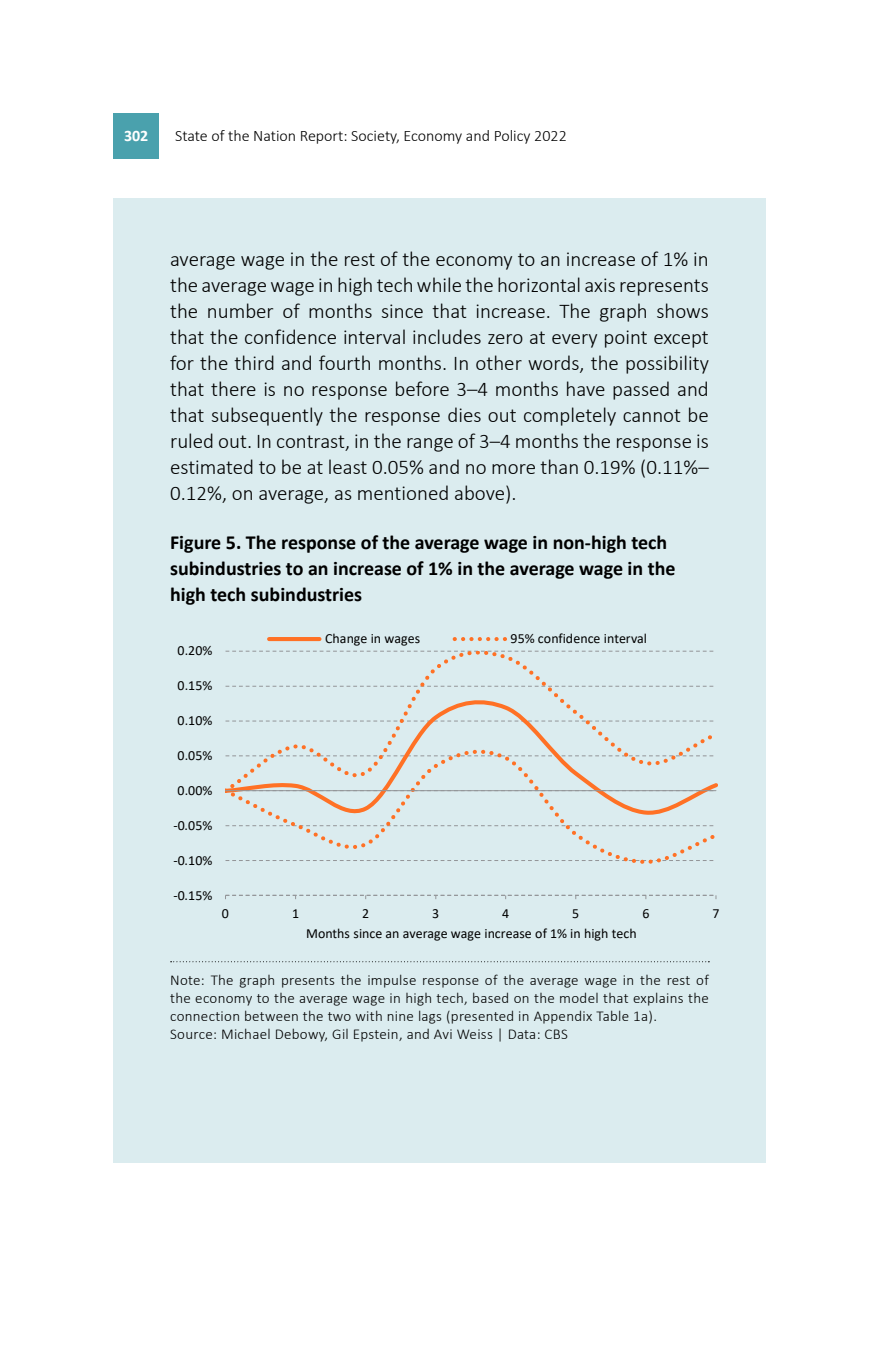
<style>
.page{position:relative;width:879px;height:1361px;background:#fff}
.page>*{position:absolute;margin:0;border:0;box-sizing:border-box;transform-origin:0 0}
.t1{font:300 21px/26px "Calibri";color:#000;text-align:justify}
.t2{font:700 20px/26px "Calibri";color:#000}
.t3{font:300 16px "Calibri";color:#000}
.t4{font:700 16px "Calibri";color:#fff}
.t5{font:300 15px/18px "Calibri";letter-spacing:.02em;color:#000}
.t6{font:14px "Calibri";letter-spacing:.005em;color:#000}
</style>
<div class="page">
<div style="left:113px;top:198px;width:652px;height:964px;background:#dbecef"></div>
<svg style="left:171px;top:961px;width:538px;height:1px"></svg>
<svg style="left:225px;top:895px;width:491px;height:5px"></svg>
<svg style="left:225px;top:796px;width:490px;height:68px"></svg>
<svg style="left:225px;top:651px;width:492px;height:145px"></svg>
<hr style="left:225px;top:790px;width:491px;height:1px;background:#939598">
<hr style="left:269px;top:637px;width:50px;height:4px;background:#ff7125">
<svg style="left:455px;top:637px;width:50px;height:4px"></svg>
<div style="left:113px;top:113px;width:46px;height:46px;background:#4aa1ad"></div>
<p class="t4" style="left:124px;top:124px;width:26px">302</p>
<p class="t3" style="left:175px;top:125px;width:393px">State of the Nation Report: Society, Economy and Policy 2022</p>
<p class="t1" style="left:170px;top:246px;width:540px">average wage in the rest of the economy to an increase of 1% in the average wage in high tech while the horizontal axis represents the number of months since that increase. The graph shows that the confidence interval includes zero at every point except for the third and fourth months. In other words, the possibility that there is no response before 3–4 months have passed and that subsequently the response dies out completely cannot be ruled out. In contrast, in the range of 3–4 months the response is estimated to be at least 0.05% and no more than 0.19% (0.11%– 0.12%, on average, as mentioned above).</p>
<p class="t2" style="left:170px;top:529px;width:507px">Figure 5. The response of the average wage in non-high tech subindustries to an increase of 1% in the average wage in the high tech subindustries</p>
<p class="t6" style="left:178px;top:641px;width:36px">0.20%</p>
<p class="t6" style="left:178px;top:676px;width:36px">0.15%</p>
<p class="t6" style="left:178px;top:711px;width:36px">0.10%</p>
<p class="t6" style="left:178px;top:745px;width:36px">0.05%</p>
<p class="t6" style="left:178px;top:780px;width:36px">0.00%</p>
<p class="t6" style="left:173px;top:815px;width:40px">-0.05%</p>
<p class="t6" style="left:173px;top:850px;width:40px">-0.10%</p>
<p class="t6" style="left:173px;top:885px;width:40px">-0.15%</p>
<p class="t6" style="left:325px;top:629px;width:97px">Change in wages</p>
<p class="t6" style="left:510px;top:629px;width:138px">95% confidence interval</p>
<p class="t6" style="left:222px;top:903px;width:9px">0</p>
<p class="t6" style="left:292px;top:903px;width:9px">1</p>
<p class="t6" style="left:362px;top:903px;width:9px">2</p>
<p class="t6" style="left:432px;top:903px;width:9px">3</p>
<p class="t6" style="left:502px;top:903px;width:9px">4</p>
<p class="t6" style="left:572px;top:903px;width:9px">5</p>
<p class="t6" style="left:642px;top:903px;width:9px">6</p>
<p class="t6" style="left:712px;top:903px;width:9px">7</p>
<p class="t6" style="left:306px;top:924px;width:332px">Months since an average wage increase of 1% in high tech</p>
<p class="t5" style="left:170px;top:971px;width:540px">Note: The graph presents the impulse response of the average wage in the rest of the economy to the average wage in high tech, based on the model that explains the connection between the two with nine lags (presented in Appendix Table 1a).<br>Source: Michael Debowy, Gil Epstein, and Avi Weiss | Data: CBS</p>
</div>
